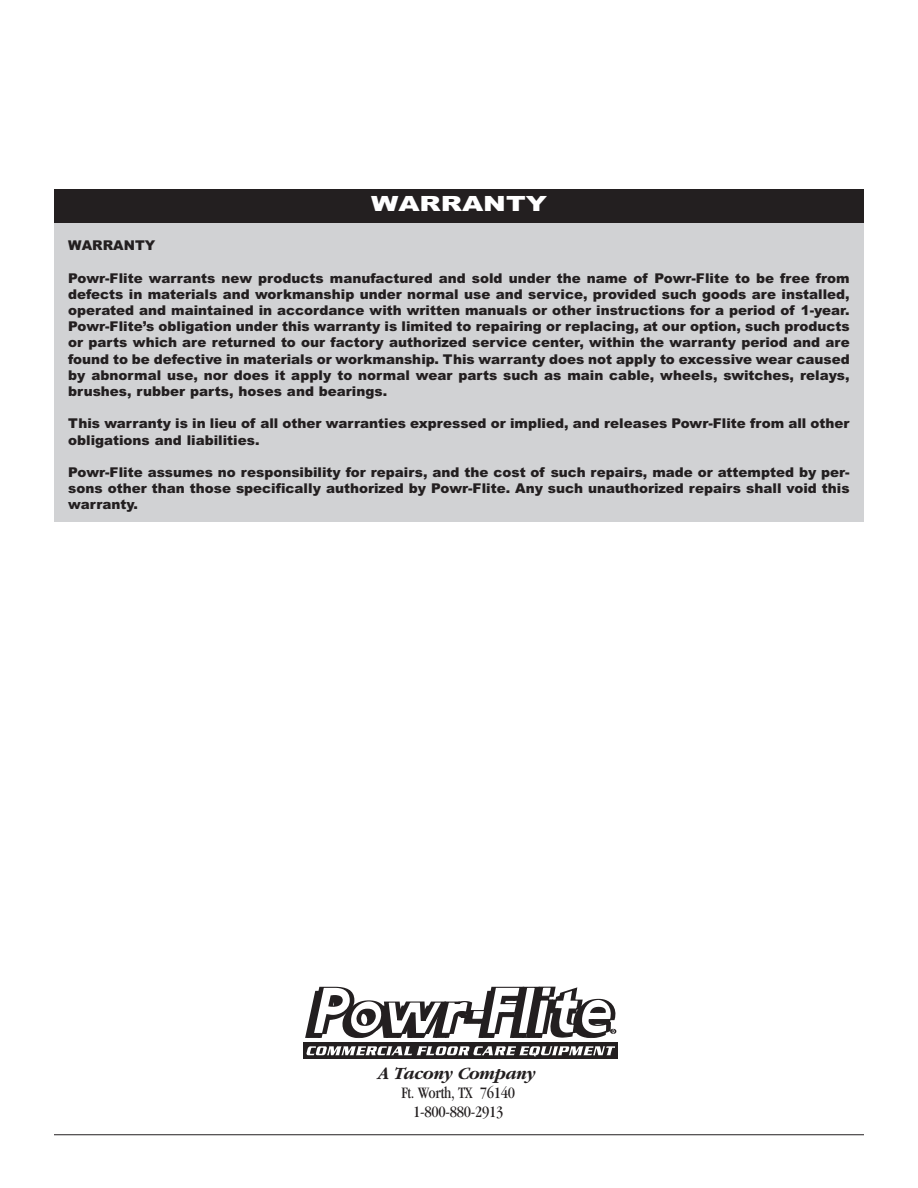
<style>
.page{position:relative;width:918px;height:1188px;background:#fff}
.page>*{position:absolute;margin:0;border:0;box-sizing:border-box;transform-origin:0 0}
.t1{font:900 21px "Arial";color:#fff;scale:1.3 1}
.t2{font:italic 700 18px "Garamond";letter-spacing:-.025em;color:#231f20}
.t3{font:condensed 16.5px/18.9px "Garamond";letter-spacing:-.02em;color:#231f20;text-align:center}
.t4{font:900 13.5px/16.2px "Arial";color:#231f20;text-align:justify}
</style>
<div class="page">
<hr style="left:54px;top:1134px;width:810px;height:1px;background:#231f20">
<div style="left:54px;top:218px;width:810px;height:304px;background:#d1d2d4"></div>
<div style="left:54px;top:189px;width:810px;height:33px;background:#231f20"></div>
<svg style="left:304px;top:986px;width:313px;height:73px"></svg>
<h1 class="t1" style="left:371px;top:192px;width:137px">WARRANTY</h1>
<p class="t4" style="left:68px;top:237px;width:89px">WARRANTY</p>
<p class="t4" style="left:68px;top:270px;width:783px">Powr-Flite warrants new products manufactured and sold under the name of Powr-Flite to be free from defects in materials and workmanship under normal use and service, provided such goods are installed, operated and maintained in accordance with written manuals or other instructions for a period of 1-year.<br>Powr-Flite’s obligation under this warranty is limited to repairing or replacing, at our option, such products or parts which are returned to our factory authorized service center, within the warranty period and are found to be defective in materials or workmanship. This warranty does not apply to excessive wear caused by abnormal use, nor does it apply to normal wear parts such as main cable, wheels, switches, relays, brushes, rubber parts, hoses and bearings.</p>
<p class="t4" style="left:68px;top:416px;width:783px">This warranty is in lieu of all other warranties expressed or implied, and releases Powr-Flite from all other obligations and liabilities.</p>
<p class="t4" style="left:68px;top:464px;width:783px">Powr-Flite assumes no responsibility for repairs, and the cost of such repairs, made or attempted by per&shy;sons other than those specifically authorized by Powr-Flite. Any such unauthorized repairs shall void this warranty.</p>
<h2 class="t2" style="left:379px;top:1062px;width:159px">A Tacony Company</h2>
<p class="t3" style="left:401px;top:1084px;width:115px">Ft. Worth, TX 76140<br>1-800-880-2913</p>
</div>
